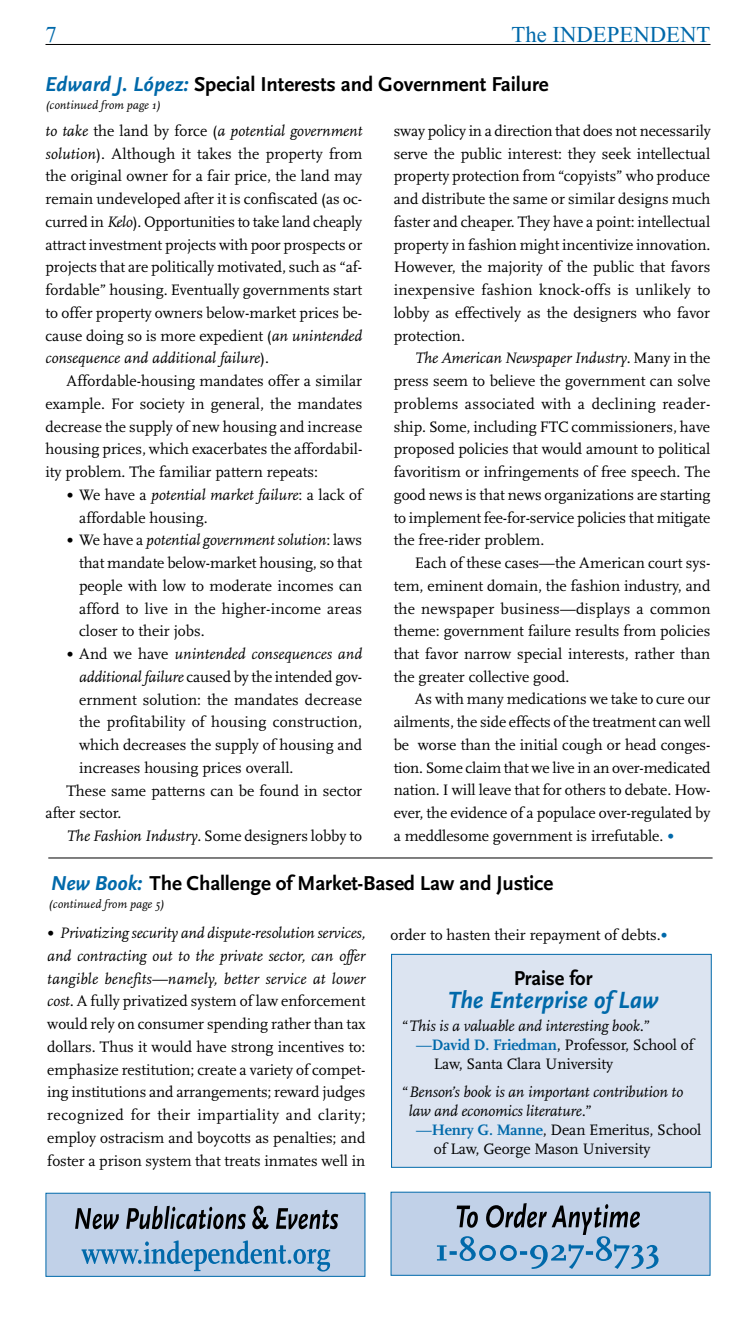
<style>
.page{position:relative;width:756px;height:1323px;background:#fff}
.page>*{position:absolute;margin:0;border:0;box-sizing:border-box;transform-origin:0 0}
.t1{font:italic 700 24.5px "Scala Sans";color:#0069aa}
.t2{font:22.75px "Times New Roman";color:#0069aa}
.t3{font:700 21px "Scala Sans";letter-spacing:-.01em;color:#000}
.t4{font:15.75px/22.8px "Scala";color:#000;text-align:justify}
.t5{font:italic 15.75px "Scala";letter-spacing:-.01em;color:#000}
.t6{font:italic 12.25px "Scala";letter-spacing:.01em;color:#000}
.s1{font-style:italic;color:#0069aa}
.s2{font-style:italic}
.s3{font-size:21px}
.s4{font-style:normal;font-size:21px}
.s5{font-style:normal}
.s6{font-size:21px;color:#0069aa}
.s7{color:#0069aa}
.s8{font-weight:700;color:#0069aa}
</style>
<div class="page">
<hr style="left:45px;top:44px;width:666px;height:1px;background:#000">
<div style="left:46px;top:1193px;width:319px;height:84px;background:#c1d1e8;border:1px solid #0069aa"></div>
<div style="left:391px;top:1192px;width:319px;height:84px;background:#c1d1e8;border:1px solid #0069aa"></div>
<svg style="left:82px;top:1241px;width:248px;height:31px"></svg>
<svg style="left:75px;top:1206px;width:263px;height:23px"></svg>
<svg style="left:437px;top:1203px;width:222px;height:66px"></svg>
<hr style="left:48px;top:858px;width:665px;height:1px;background:#000">
<div style="left:392px;top:954px;width:319px;height:213px;background:#dce4f1"></div>
<div style="left:391px;top:954px;width:321px;height:214px;border:1px solid #0069aa"></div>
<h2 class="t2" style="left:45px;top:22px;width:13px">7</h2>
<h2 class="t2" style="left:511px;top:22px;width:201px">The INDEPENDENT</h2>
<h3 class="t3" style="left:45px;top:73px;width:505px"><span class="s1">Edward J. López:</span> Special Interests and Government Failure</h3>
<p class="t6" style="left:45px;top:99px;width:117px">(continued from page 1)</p>
<p class="t4" style="left:46px;top:120px;width:318px"><span class="s2">to take</span> the land by force (<span class="s2">a potential government solution</span>). Although it takes the property from the original owner for a fair price, the land may remain undeveloped after it is confiscated (as oc&shy;curred in <span class="s2">Kelo</span>). Opportunities to take land cheaply attract investment projects with poor prospects or projects that are politically motivated, such as “af&shy;fordable” housing. Eventually governments start to offer property owners below-market prices be&shy;cause doing so is more expedient (<span class="s2">an unintended consequence and additional failure</span>).</p>
<p class="t4" style="left:46px;top:370px;width:318px;text-indent:21px">Affordable-housing mandates offer a similar example. For society in general, the mandates decrease the supply of new housing and increase housing prices, which exacerbates the affordabil&shy;ity problem. The familiar pattern repeats:</p>
<p class="t4" style="left:79px;top:484px;width:285px;text-indent:-13px"><span class="s3">•</span> We have a <span class="s2">potential market failure</span>: a lack of affordable housing.</p>
<p class="t4" style="left:79px;top:529px;width:285px;text-indent:-13px"><span class="s3">•</span> We have a <span class="s2">potential government solution</span>: laws that mandate below-market housing, so that people with low to moderate incomes can afford to live in the higher-income areas closer to their jobs.</p>
<p class="t5" style="left:66px;top:646px;width:297px"><span class="s4">•</span> <span class="s5">And we have</span> unintended consequences and</p>
<p class="t4" style="left:79px;top:666px;width:285px"><span class="s2">additional failure</span> caused by the intended gov-</p>
<p class="t4" style="left:79px;top:688px;width:284px">ernment solution: the mandates decrease</p>
<p class="t4" style="left:79px;top:711px;width:285px">the profitability of housing construction,</p>
<p class="t4" style="left:79px;top:734px;width:285px">which decreases the supply of housing and</p>
<p class="t4" style="left:79px;top:757px;width:216px">increases housing prices overall.</p>
<p class="t4" style="left:66px;top:779px;width:297px">These same patterns can be found in sector</p>
<p class="t4" style="left:45px;top:802px;width:77px">after sector.</p>
<p class="t4" style="left:66px;top:825px;width:297px"><span class="s2">The Fashion Industry</span>. Some designers lobby to</p>
<p class="t4" style="left:394px;top:120px;width:318px">sway policy in a direction that does not necessarily serve the public interest: they seek intellectual property protection from “copyists” who produce and distribute the same or similar designs much faster and cheaper. They have a point: intellectual property in fashion might incentivize innovation.<br>However, the majority of the public that favors inexpensive fashion knock-offs is unlikely to lobby as effectively as the designers who favor protection.</p>
<p class="t4" style="left:394px;top:347px;width:318px;text-indent:21px"><span class="s2">The American Newspaper Industry</span>. Many in the press seem to believe the government can solve problems associated with a declining reader&shy;ship. Some, including FTC commissioners, have proposed policies that would amount to political favoritism or infringements of free speech. The good news is that news organizations are starting to implement fee-for-service policies that mitigate the free-rider problem.</p>
<p class="t4" style="left:394px;top:552px;width:318px;text-indent:21px">Each of these cases—the American court sys&shy;tem, eminent domain, the fashion industry, and the newspaper business—displays a common theme: government failure results from policies that favor narrow special interests, rather than the greater collective good.</p>
<p class="t4" style="left:394px;top:688px;width:318px;text-indent:21px">As with many medications we take to cure our ailments, the side effects of the treatment can well be worse than the initial cough or head conges&shy;tion. Some claim that we live in an over-medicated nation. I will leave that for others to debate. How&shy;ever, the evidence of a populace over-regulated by a meddlesome government is irrefutable. <span class="s6">•</span></p>
<h3 class="t3" style="left:51px;top:872px;width:504px"><span class="s1">New Book:</span> The Challenge of Market-Based Law and Justice</h3>
<p class="t6" style="left:48px;top:898px;width:118px">(continued from page 5)</p>
<p class="t4" style="left:47px;top:922px;width:320px"><span class="s3">•</span> <span class="s2">Privatizing security and dispute-resolution services, and contracting out to the private sector, can offer tangible benefits—namely, better service at lower cost.</span> A fully privatized system of law enforcement would rely on consumer spending rather than tax dollars. Thus it would have strong incentives to: emphasize restitution; create a variety of compet&shy;ing institutions and arrangements; reward judges recognized for their impartiality and clarity; employ ostracism and boycotts as penalties; and foster a prison system that treats inmates well in</p>
<p class="t4" style="left:391px;top:923px;width:279px">order to hasten their repayment of debts.<span class="s6">•</span></p>
<h3 class="t3" style="left:514px;top:967px;width:80px">Praise for</h3>
<h1 class="t1" style="left:448px;top:987px;width:212px">The Enterprise of Law</h1>
<p class="t5" style="left:402px;top:1018px;width:249px"><span class="s5">“</span>This is a valuable and interesting book.<span class="s5">”</span></p>
<p class="t4" style="left:416px;top:1034px;width:279px"><span class="s7">—</span><span class="s8">David D. Friedman</span>, Professor, School of</p>
<p class="t4" style="left:434px;top:1053px;width:181px">Law, Santa Clara University</p>
<p class="t5" style="left:402px;top:1083px;width:282px"><span class="s5">“</span>Benson’s book is an important contribution to</p>
<p class="t5" style="left:409px;top:1102px;width:185px">law and economics literature.<span class="s5">”</span></p>
<p class="t4" style="left:416px;top:1119px;width:287px"><span class="s7">—</span><span class="s8">Henry G. Manne</span>, Dean Emeritus, School</p>
<p class="t4" style="left:434px;top:1138px;width:218px">of Law, George Mason University</p>
</div>
